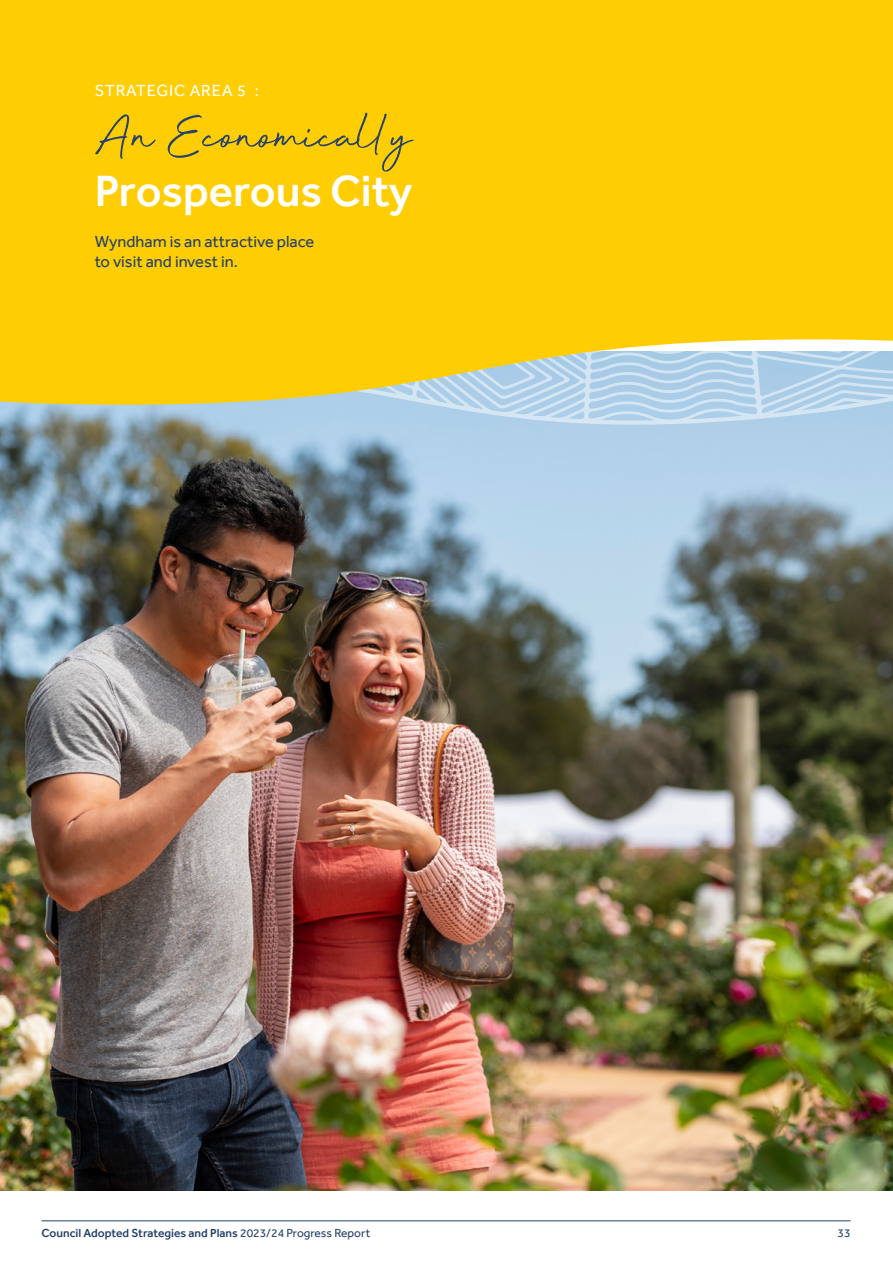
<style>
.page{position:relative;width:893px;height:1263px;background:#fff}
.page>*{position:absolute;margin:0;border:0;box-sizing:border-box;transform-origin:0 0}
.t1{font:61.5px "Beyond Infinity";color:#26426b}
.t2{font:500 45px "Effra";color:#fff}
.t3{font:16.5px/19.5px "Effra";color:#26426b}
.t4{font:16.5px "Effra";letter-spacing:.05em;color:#fff}
.t5{font:500 12px "Effra";color:#26426b}
.t6{font:12px "Effra";color:#26426c}
.s1{font-weight:400}
</style>
<div class="page">
<hr style="left:41px;top:1220px;width:810px;height:1px;background:#26426b">
<img style="left:0;top:405px;width:893px;height:785px">
<svg style="left:307px;top:405px;width:585px;height:51px;background:#b1d0e8"></svg>
<svg style="left:0;top:323px;width:893px;height:82px;background:#e5d05c"></svg>
<div style="left:0;top:0;width:893px;height:323px;background:#ffcd03"></div>
<h3 class="t4" style="left:95px;top:81px;width:166px">STRATEGIC AREA 5 :</h3>
<h1 class="t1" style="left:95px;top:99px;width:318px">An Economically</h1>
<h2 class="t2" style="left:95px;top:164px;width:319px">Prosperous City</h2>
<h3 class="t3" style="left:95px;top:232px;width:221px">Wyndham is an attractive place to visit and invest in.</h3>
<p class="t5" style="left:41px;top:1226px;width:330px">Council Adopted Strategies and Plans <span class="s1">2023/24 Progress Report</span></p>
<p class="t6" style="left:838px;top:1226px;width:15px">33</p>
</div>
